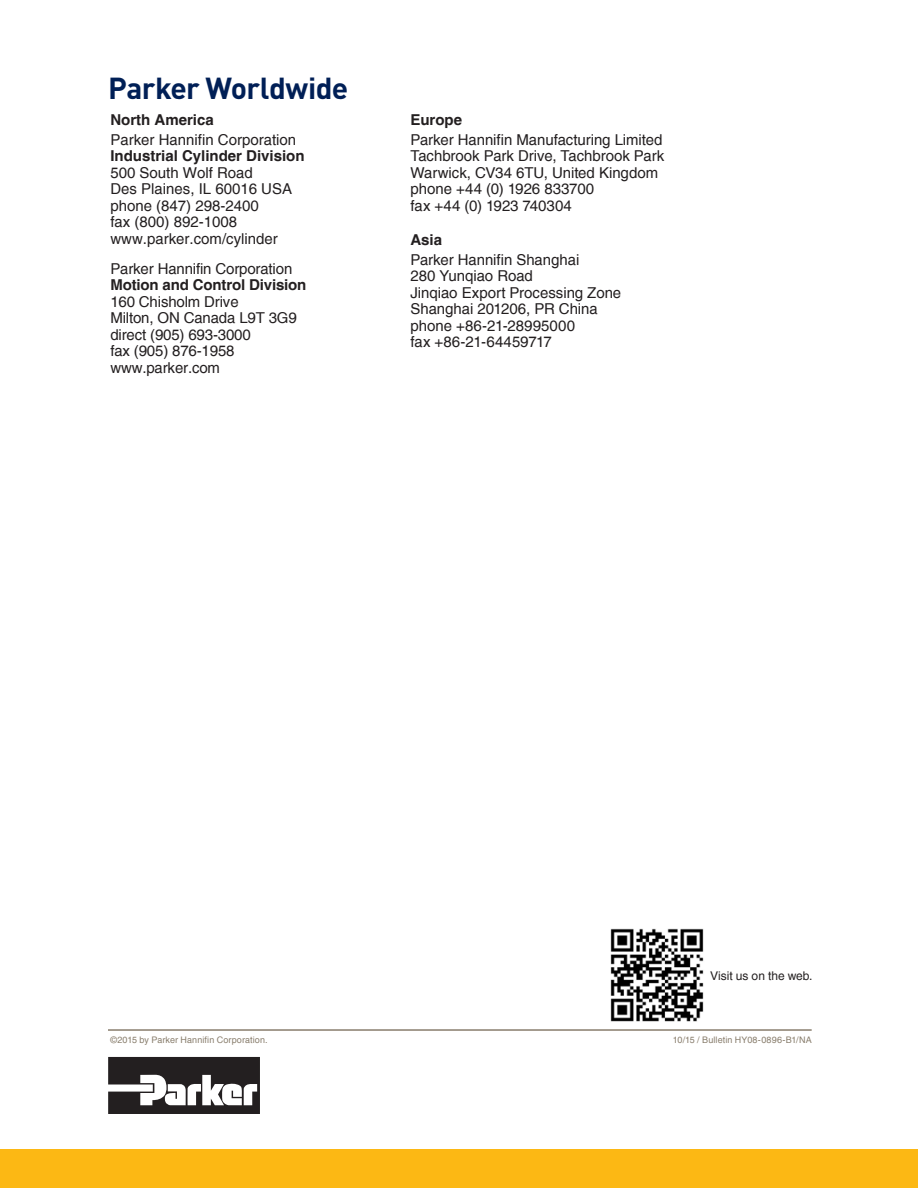
<style>
.page{position:relative;width:918px;height:1188px;background:#fff}
.page>*{position:absolute;margin:0;border:0;box-sizing:border-box;transform-origin:0 0}
.t1{font:700 30px "DINOT";letter-spacing:-.02em;color:#001f56}
.t2{font:15px/16.5px "Helvetica";letter-spacing:-.005em;color:#231f20}
.t3{font:700 15px "Helvetica";color:#231f20}
.t4{font:12px "Helvetica";color:#231f20}
.t5{font:9px "Helvetica";letter-spacing:.015em;color:#887d6c}
</style>
<div class="page">
<div style="left:0;top:1150px;width:918px;height:38px;background:#fcb814"></div>
<svg style="left:108px;top:1057px;width:152px;height:57px"></svg>
<hr style="left:108px;top:1029px;width:704px;height:2px;background:#887d6c">
<img style="left:610px;top:928px;width:94px;height:94px">
<h1 class="t1" style="left:108px;top:67px;width:242px">Parker Worldwide</h1>
<p class="t3" style="left:110px;top:111px;width:105px">North America</p>
<p class="t2" style="left:110px;top:132px;width:187px">Parker Hannifin Corporation</p>
<p class="t3" style="left:110px;top:147px;width:196px">Industrial Cylinder Division</p>
<p class="t2" style="left:110px;top:165px;width:183px">500 South Wolf Road<br>Des Plaines, IL 60016 USA phone (847) 298-2400<br>fax (800) 892-1008 www.parker.com/cylinder</p>
<p class="t2" style="left:110px;top:261px;width:183px">Parker Hannifin Corporation</p>
<p class="t3" style="left:110px;top:276px;width:198px">Motion and Control Division</p>
<p class="t2" style="left:110px;top:294px;width:188px">160 Chisholm Drive<br>Milton, ON Canada L9T 3G9 direct (905) 693-3000<br>fax (905) 876-1958 www.parker.com</p>
<p class="t3" style="left:410px;top:111px;width:53px">Europe</p>
<p class="t2" style="left:410px;top:132px;width:255px">Parker Hannifin Manufacturing Limited<br>Tachbrook Park Drive, Tachbrook Park<br>Warwick, CV34 6TU, United Kingdom phone +44 (0) 1926 833700<br>fax +44 (0) 1923 740304</p>
<p class="t3" style="left:410px;top:231px;width:33px">Asia</p>
<p class="t2" style="left:410px;top:252px;width:212px">Parker Hannifin Shanghai<br>280 Yunqiao Road<br>Jinqiao Export Processing Zone<br>Shanghai 201206, PR China phone +86-21-28995000<br>fax +86-21-64459717</p>
<p class="t5" style="left:110px;top:1034px;width:159px">©2015 by Parker Hannifin Corporation.</p>
<p class="t4" style="left:710px;top:969px;width:104px">Visit us on the web.</p>
<p class="t5" style="left:673px;top:1034px;width:140px">10/15 / Bulletin HY08-0896-B1/NA</p>
</div>
